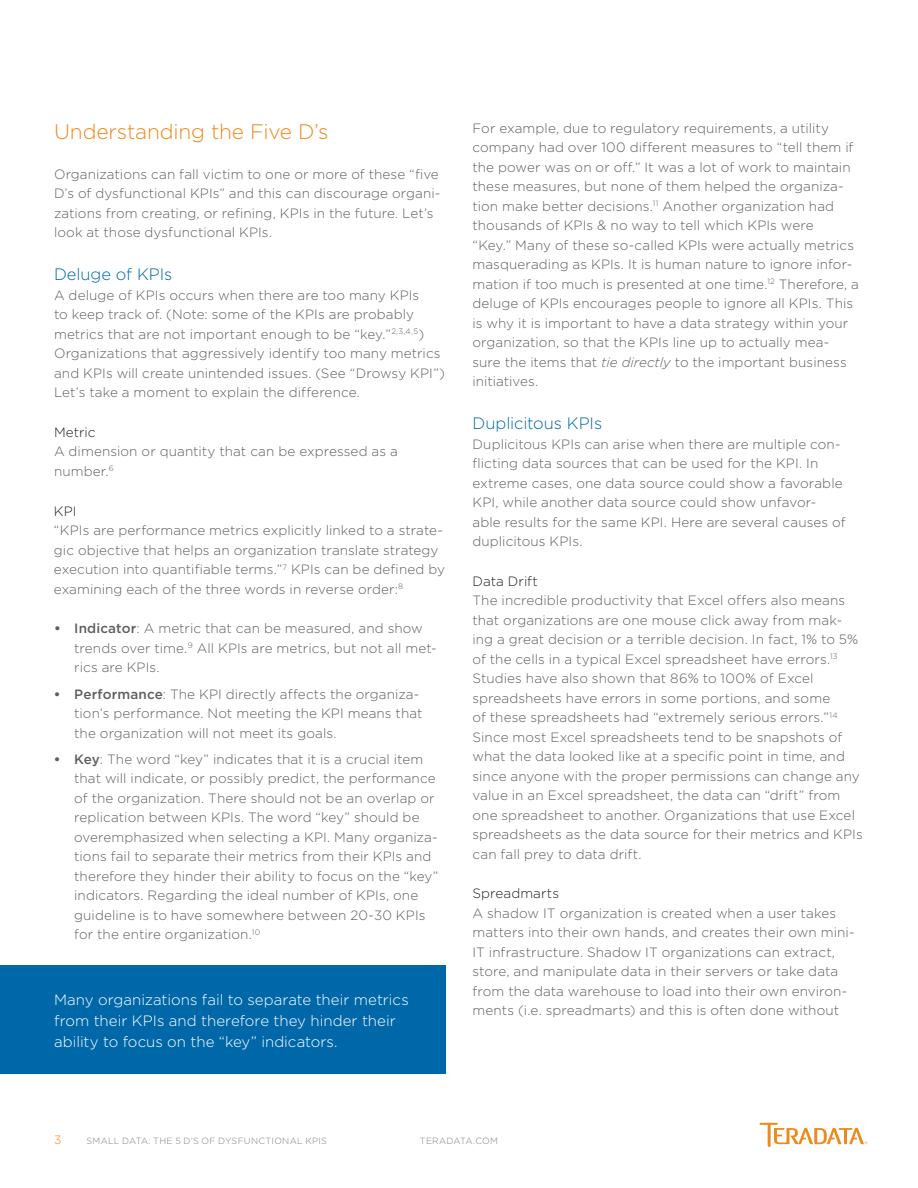
<style>
.page{position:relative;width:918px;height:1188px;background:#fff}
.page>*{position:absolute;margin:0;border:0;box-sizing:border-box;transform-origin:0 0}
.t1{font:300 21px "Gotham";letter-spacing:-.01em;color:#ed891d}
.t2{font:300 16.5px "Gotham";letter-spacing:-.005em;color:#0068a9}
.t3{font:300 15px/21px "Gotham";color:#fff}
.t4{font:300 13.5px/19.5px "Gotham";letter-spacing:.005em;color:#5f5f62}
.t5{font:300 13.5px "Gotham";letter-spacing:.005em;color:#231f20}
.t6{font:300 12px "Gotham";color:#ed891d}
.t7{font:300 9px "Gotham";letter-spacing:.03em;color:#7d7f82}
.s1{font-weight:700}
.s2{font-weight:500}
.s3{font-style:italic}
</style>
<div class="page">
<svg style="left:759px;top:1123px;width:108px;height:24px"></svg>
<div style="left:0;top:966px;width:446px;height:108px;background:#0068a9"></div>
<h1 class="t1" style="left:54px;top:120px;width:276px">Understanding the Five D’s</h1>
<p class="t4" style="left:54px;top:164px;width:388px">Organizations can fall victim to one or more of these “five D’s of dysfunctional KPIs” and this can discourage organi&shy;zations from creating, or refining, KPIs in the future. Let’s look at those dysfunctional KPIs.</p>
<p class="t2" style="left:54px;top:265px;width:120px">Deluge of KPIs</p>
<p class="t4" style="left:54px;top:285px;width:392px">A deluge of KPIs occurs when there are too many KPIs<br>to keep track of. (Note: some of the KPIs are probably metrics that are not important enough to be “key.”<sup>2,3,4,5</sup>)<br>Organizations that aggressively identify too many metrics and KPIs will create unintended issues. (See “Drowsy KPI”)<br>Let’s take a moment to explain the difference.</p>
<p class="t5" style="left:54px;top:425px;width:43px">Metric</p>
<p class="t4" style="left:54px;top:442px;width:345px">A dimension or quantity that can be expressed as a number.<sup>6</sup></p>
<p class="t5" style="left:54px;top:503px;width:24px">KPI</p>
<p class="t4" style="left:54px;top:520px;width:393px">“KPIs are performance metrics explicitly linked to a strate&shy;gic objective that helps an organization translate strategy execution into quantifiable terms.”<sup>7</sup> KPIs can be defined by examining each of the three words in reverse order:<sup>8</sup></p>
<p class="t4" style="left:74px;top:619px;width:364px;text-indent:-20px"><span class="s1">•</span> <span class="s2">Indicator</span>: A metric that can be measured, and show trends over time.<sup>9</sup> All KPIs are metrics, but not all met&shy;rics are KPIs.</p>
<p class="t4" style="left:74px;top:684px;width:350px;text-indent:-20px"><span class="s1">•</span> <span class="s2">Performance</span>: The KPI directly affects the organiza&shy;tion’s performance. Not meeting the KPI means that the organization will not meet its goals.</p>
<p class="t4" style="left:74px;top:749px;width:366px;text-indent:-20px"><span class="s1">•</span> <span class="s2">Key</span>: The word “key” indicates that it is a crucial item that will indicate, or possibly predict, the performance of the organization. There should not be an overlap or replication between KPIs. The word “key” should be overemphasized when selecting a KPI. Many organiza&shy;tions fail to separate their metrics from their KPIs and therefore they hinder their ability to focus on the “key” indicators. Regarding the ideal number of KPIs, one guideline is to have somewhere between 20-30 KPIs for the entire organization.<sup>10</sup></p>
<p class="t3" style="left:54px;top:989px;width:356px">Many organizations fail to separate their metrics from their KPIs and therefore they hinder their ability to focus on the “key” indicators.</p>
<p class="t4" style="left:472px;top:118px;width:388px">For example, due to regulatory requirements, a utility company had over 100 different measures to “tell them if the power was on or off.” It was a lot of work to maintain these measures, but none of them helped the organiza&shy;tion make better decisions.<sup>11</sup> Another organization had thousands of KPIs &amp; no way to tell which KPIs were<br>“Key.” Many of these so-called KPIs were actually metrics masquerading as KPIs. It is human nature to ignore infor&shy;mation if too much is presented at one time.<sup>12</sup> Therefore, a deluge of KPIs encourages people to ignore all KPIs. This is why it is important to have a data strategy within your organization, so that the KPIs line up to actually mea&shy;sure the items that <span class="s3">tie directly</span> to the important business initiatives.</p>
<p class="t2" style="left:472px;top:414px;width:131px">Duplicitous KPIs</p>
<p class="t4" style="left:472px;top:434px;width:375px">Duplicitous KPIs can arise when there are multiple con&shy;flicting data sources that can be used for the KPI. In extreme cases, one data source could show a favorable KPI, while another data source could show unfavor&shy;able results for the same KPI. Here are several causes of duplicitous KPIs.</p>
<p class="t5" style="left:472px;top:574px;width:67px">Data Drift</p>
<p class="t4" style="left:472px;top:591px;width:392px">The incredible productivity that Excel offers also means that organizations are one mouse click away from mak&shy;ing a great decision or a terrible decision. In fact, 1% to 5% of the cells in a typical Excel spreadsheet have errors.<sup>13<br></sup>Studies have also shown that 86% to 100% of Excel spreadsheets have errors in some portions, and some<br>of these spreadsheets had “extremely serious errors.”<sup>14<br></sup>Since most Excel spreadsheets tend to be snapshots of what the data looked like at a specific point in time, and since anyone with the proper permissions can change any value in an Excel spreadsheet, the data can “drift” from one spreadsheet to another. Organizations that use Excel spreadsheets as the data source for their metrics and KPIs can fall prey to data drift.</p>
<p class="t5" style="left:472px;top:886px;width:88px">Spreadmarts</p>
<p class="t4" style="left:472px;top:903px;width:384px">A shadow IT organization is created when a user takes matters into their own hands, and creates their own mini-IT infrastructure. Shadow IT organizations can extract, store, and manipulate data in their servers or take data from the data warehouse to load into their own environ&shy;ments (i.e. spreadmarts) and this is often done without</p>
<p class="t6" style="left:54px;top:1134px;width:9px">3</p>
<p class="t7" style="left:87px;top:1136px;width:242px">SMALL DATA: THE 5 D’S OF DYSFUNCTIONAL KPIS</p>
<p class="t7" style="left:420px;top:1136px;width:80px">TERADATA.COM</p>
</div>
